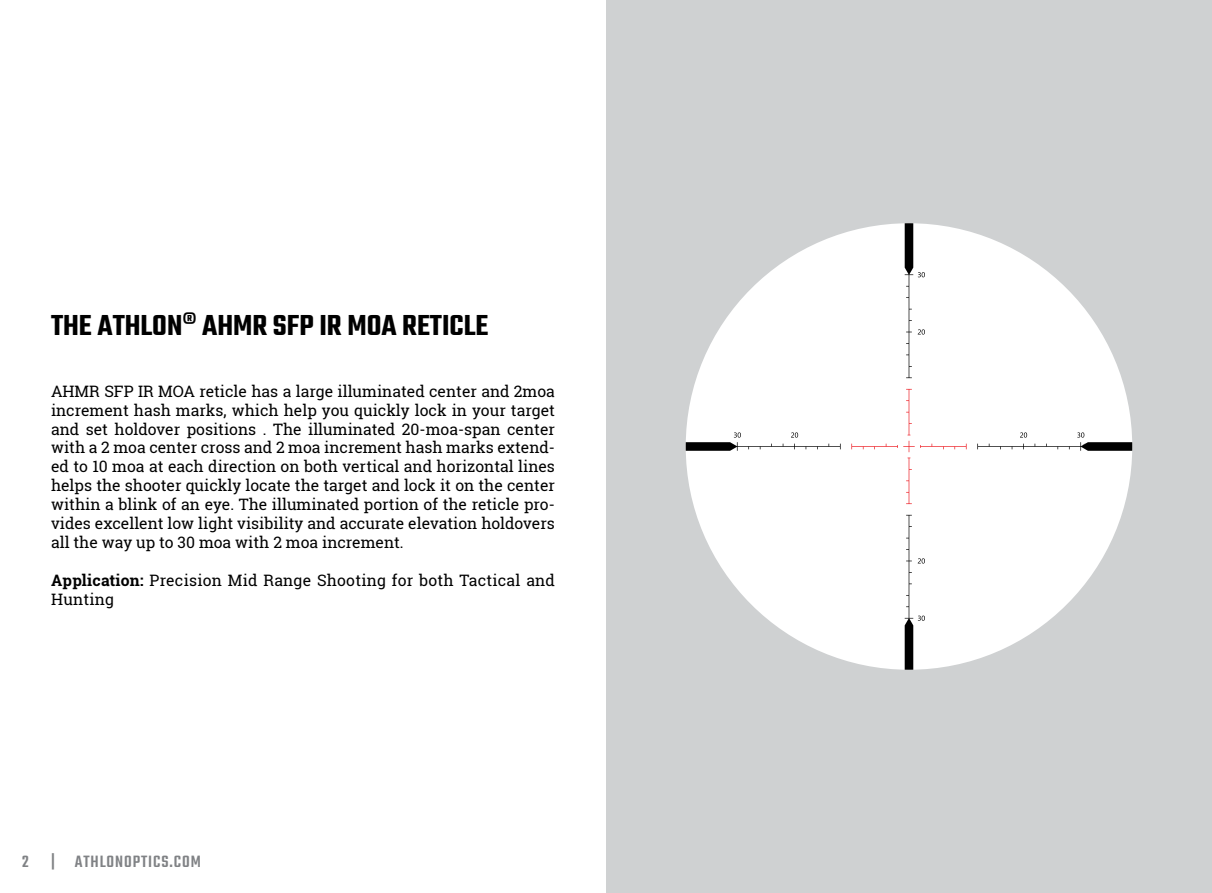
<style>
.page{position:relative;width:1212px;height:893px;background:#fff}
.page>*{position:absolute;margin:0;border:0;box-sizing:border-box;transform-origin:0 0}
.Text_Standard{font:600 31.5px "Teko";color:#000}
.t1{font:500 18px "Teko";letter-spacing:.05em;color:#808285}
.Text_Standard-2{font:15.75px/18.9px "Roboto Slab";color:#000;text-align:justify}
.s1{font-weight:700}
</style>
<div class="page">
<div style="left:606px;top:0;width:606px;height:893px;background:#cfd1d2"></div>
<div style="left:686px;top:223px;width:446px;height:447px;background:#fff;border-radius:50%"></div>
<svg style="left:906px;top:458px;width:6px;height:46px"></svg>
<svg style="left:851px;top:441px;width:115px;height:11px"></svg>
<svg style="left:906px;top:389px;width:6px;height:46px"></svg>
<svg style="left:686px;top:432px;width:155px;height:19px"></svg>
<svg style="left:905px;top:515px;width:20px;height:155px"></svg>
<svg style="left:977px;top:432px;width:155px;height:19px"></svg>
<svg style="left:905px;top:223px;width:20px;height:155px"></svg>
<p class="Text_Standard" style="left:51px;top:306px;width:439px">THE ATHLON® AHMR SFP IR MOA RETICLE</p>
<p class="Text_Standard-2" style="left:51px;top:381px;width:505px">AHMR SFP IR MOA reticle has a large illuminated center and 2moa increment hash marks, which help you quickly lock in your target and set holdover positions . The illuminated 20-moa-span center with a 2 moa center cross and 2 moa increment hash marks extend&shy;ed to 10 moa at each direction on both vertical and horizontal lines helps the shooter quickly locate the target and lock it on the center within a blink of an eye. The illuminated portion of the reticle pro&shy;vides excellent low light visibility and accurate elevation holdovers all the way up to 30 moa with 2 moa increment.</p>
<p class="Text_Standard-2" style="left:51px;top:570px;width:505px"><span class="s1">Application:</span> Precision Mid Range Shooting for both Tactical and<br>Hunting</p>
<p class="t1" style="left:22px;top:851px;width:180px">2 | ATHLONOPTICS.COM</p>
</div>
